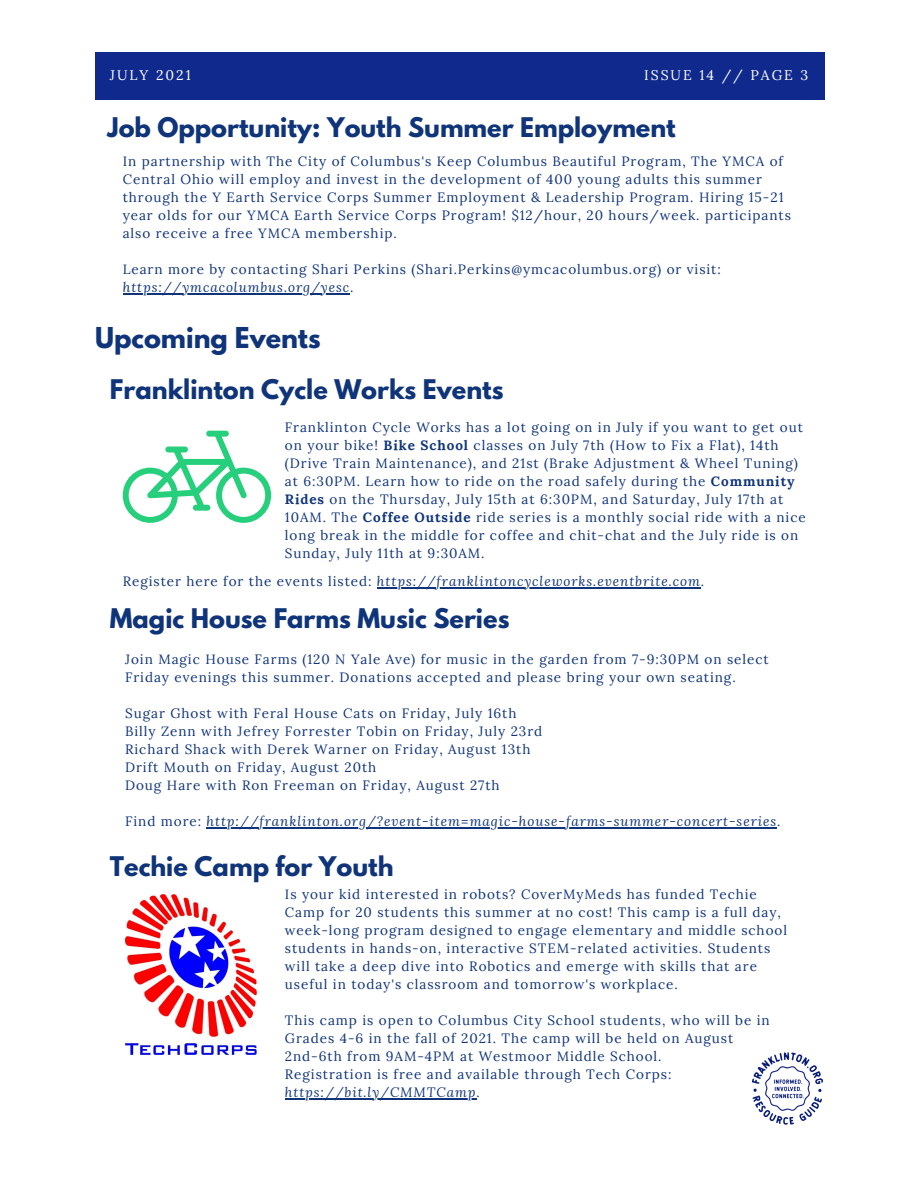
<style>
.page{position:relative;width:918px;height:1188px;background:#fff}
.page>*{position:absolute;margin:0;border:0;box-sizing:border-box;transform-origin:0 0}
.t1{font:700 25.5px "League Spartan";color:#0f347a}
.t2{font:700 24px "League Spartan";color:#0f347a}
.t3{font:13.95px "Lora";letter-spacing:.14em;color:#fff}
.t4{font:13.5px/18px "Lora";letter-spacing:.07em;color:#0f347a}
.t5{font:italic 13.5px "Lora";letter-spacing:.07em;color:#0f347a}
.s1{font-style:italic}
.s2{font-weight:700}
.s3{font-style:normal}
</style>
<div class="page">
<div style="left:95px;top:53px;width:730px;height:47px;background:#10298d"></div>
<img style="left:752px;top:1052px;width:71px;height:73px">
<img style="left:125px;top:894px;width:132px;height:160px">
<hr style="left:207px;top:827px;width:570px;height:1px;background:#0f347a">
<hr style="left:285px;top:1098px;width:191px;height:1px;background:#0f347a">
<hr style="left:123px;top:293px;width:59px;height:1px;background:#0f347a">
<hr style="left:182px;top:293px;width:168px;height:1px;background:#0f347a">
<svg style="left:123px;top:431px;width:148px;height:92px"></svg>
<hr style="left:377px;top:587px;width:324px;height:2px;background:#0f347a">
<p class="t3" style="left:110px;top:66px;width:82px">JULY 2021</p>
<p class="t3" style="left:644px;top:66px;width:166px">ISSUE 14 // PAGE 3</p>
<p class="t2" style="left:107px;top:116px;width:570px">Job Opportunity: Youth Summer Employment</p>
<p class="t4" style="left:123px;top:152px;width:670px">In partnership with The City of Columbus's Keep Columbus Beautiful Program, The YMCA of Central Ohio will employ and invest in the development of 400 young adults this summer through the Y Earth Service Corps Summer Employment &amp; Leadership Program. Hiring 15-21 year olds for our YMCA Earth Service Corps Program! $12/hour, 20 hours/week. participants also receive a free YMCA membership.</p>
<p class="t4" style="left:123px;top:260px;width:600px">Learn more by contacting Shari Perkins (Shari.Perkins@ymcacolumbus.org) or visit: <span class="s1">https://ymcacolumbus.org/yesc</span>.</p>
<p class="t1" style="left:95px;top:325px;width:227px">Upcoming Events</p>
<p class="t2" style="left:110px;top:378px;width:395px">Franklinton Cycle Works Events</p>
<p class="t4" style="left:285px;top:418px;width:522px">Franklinton Cycle Works has a lot going on in July if you want to get out on your bike! <span class="s2">Bike School</span> classes on July 7th (How to Fix a Flat), 14th (Drive Train Maintenance), and 21st (Brake Adjustment &amp; Wheel Tuning) at 6:30PM. Learn how to ride on the road safely during the <span class="s2">Community Rides</span> on the Thursday, July 15th at 6:30PM, and Saturday, July 17th at 10AM. The <span class="s2">Coffee Outside</span> ride series is a monthly social ride with a nice long break in the middle for coffee and chit-chat and the July ride is on Sunday, July 11th at 9:30AM.</p>
<p class="t5" style="left:123px;top:572px;width:583px"><span class="s3">Register here for the events listed:</span> https://franklintoncycleworks.eventbrite.com<span class="s3">.</span></p>
<p class="t2" style="left:110px;top:606px;width:401px">Magic House Farms Music Series</p>
<p class="t4" style="left:125px;top:650px;width:645px">Join Magic House Farms (120 N Yale Ave) for music in the garden from 7-9:30PM on select<br>Friday evenings this summer. Donations accepted and please bring your own seating.</p>
<p class="t4" style="left:125px;top:704px;width:393px">Sugar Ghost with Feral House Cats on Friday, July 16th</p>
<p class="t4" style="left:125px;top:722px;width:419px">Billy Zenn with Jefrey Forrester Tobin on Friday, July 23rd</p>
<p class="t4" style="left:125px;top:740px;width:407px">Richard Shack with Derek Warner on Friday, August 13th</p>
<p class="t4" style="left:125px;top:758px;width:253px">Drift Mouth on Friday, August 20th</p>
<p class="t4" style="left:125px;top:776px;width:376px">Doug Hare with Ron Freeman on Friday, August 27th</p>
<p class="t5" style="left:125px;top:812px;width:657px"><span class="s3">Find more:</span> http://franklinton.org/?event-item=magic-house-farms-summer-concert-series<span class="s3">.</span></p>
<p class="t2" style="left:110px;top:854px;width:285px">Techie Camp for Youth</p>
<p class="t4" style="left:285px;top:885px;width:504px">Is your kid interested in robots? CoverMyMeds has funded Techie Camp for 20 students this summer at no cost! This camp is a full day, week-long program designed to engage elementary and middle school students in hands-on, interactive STEM-related activities. Students will take a deep dive into Robotics and emerge with skills that are useful in today's classroom and tomorrow's workplace.</p>
<p class="t4" style="left:285px;top:1011px;width:486px">This camp is open to Columbus City School students, who will be in<br>Grades 4-6 in the fall of 2021. The camp will be held on August</p>
<p class="t4" style="left:285px;top:1047px;width:378px">2nd-6th from 9AM-4PM at Westmoor Middle School.</p>
<p class="t4" style="left:285px;top:1065px;width:388px">Registration is free and available through Tech Corps:</p>
<p class="t5" style="left:285px;top:1083px;width:196px">https://bit.ly/CMMTCamp<span class="s3">.</span></p>
</div>
